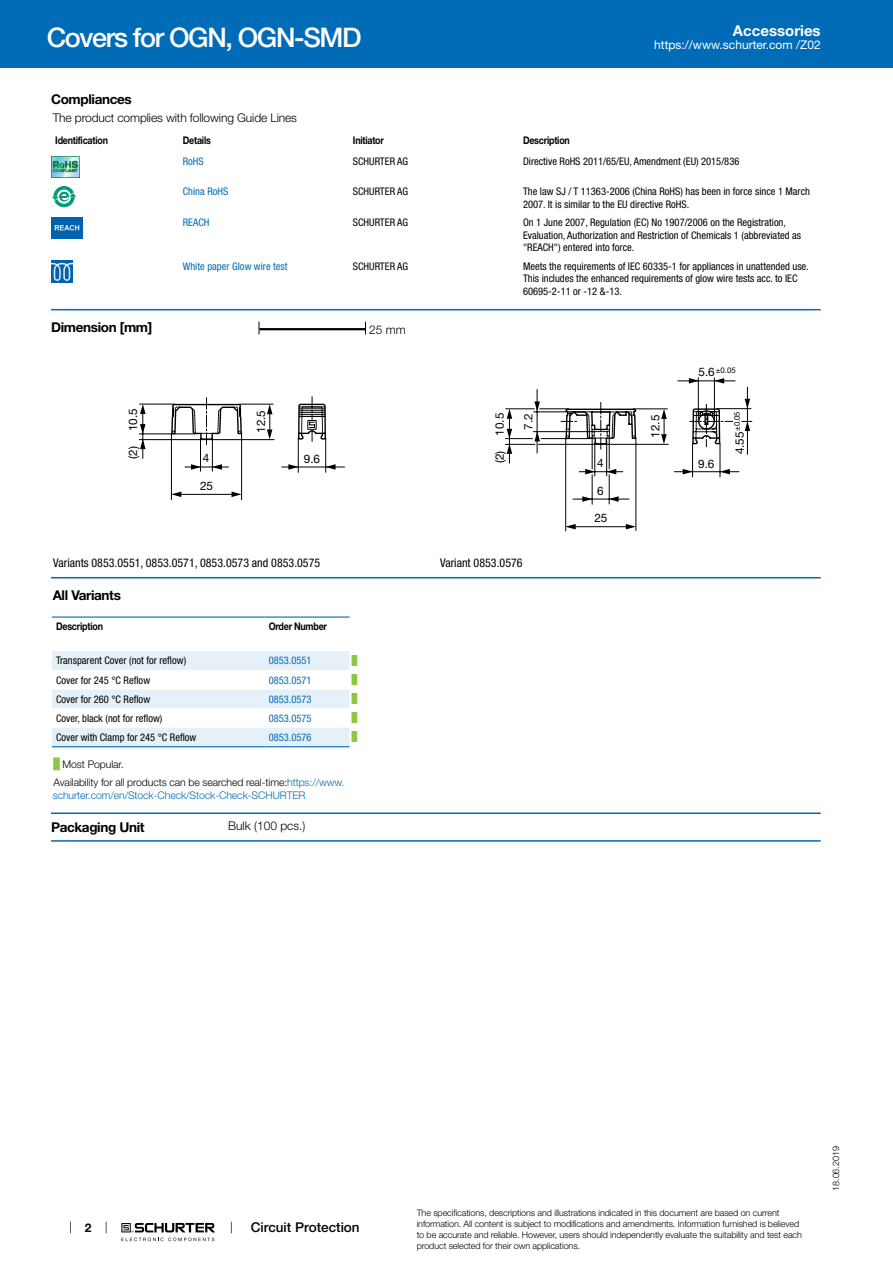
<style>
.page{position:relative;width:893px;height:1263px;background:#fff}
.page>*{position:absolute;margin:0;border:0;box-sizing:border-box;transform-origin:0 0}
.t1{font:500 27px "Helvetica Neue LT";letter-spacing:-.05em;color:#fff}
.t2{font:700 15px "Helvetica Neue LT";color:#fff}
.t3{font:700 13.5px "Helvetica Neue LT";letter-spacing:-.025em;color:#000}
.t4{font:500 13.5px "Helvetica Neue LT";color:#000}
.t5{font:condensed 12px "Helvetica Neue LT";color:#000}
.t6{font:300 12px "Helvetica Neue LT";letter-spacing:-.01em;color:#000}
.t7{font:12px "Helvetica Neue LT";color:#fff}
.t8{font:700 12px "Helvetica Neue LT";color:#000}
.t9{font:11.7px "Helvetica Neue LT";color:#000}
.t10{font:condensed 10.5px/12.6px "Helvetica Neue LT";color:#000}
.t11{font:condensed 10.5px "Helvetica Neue LT";color:#006bb6}
.t12{font:300 10.5px/18.5px "Helvetica Neue LT";letter-spacing:-.01em;color:#000}
.t13{font:700 10.5px "Helvetica Neue LT";letter-spacing:-.025em;color:#000;scale:.85 1}
.t14{font:300 10.5px "Helvetica Neue LT";letter-spacing:-.01em;color:#006bb6}
.t15{font:300 9px/10.8px "Helvetica Neue LT";letter-spacing:-.01em;color:#000}
.t16{font:9px "Arial Unicode MS";color:#8dc63f}
.t17{font:7.8px "Helvetica Neue LT";color:#000}
.s1{font-size:11.7px}
.s2{font-family:"Arial Unicode MS";font-weight:400;color:#8dc63f}
.s3{color:#006bb6}
</style>
<div class="page">
<svg style="left:70px;top:1221px;width:1px;height:12px"></svg>
<svg style="left:121px;top:1223px;width:94px;height:18px"></svg>
<div style="left:0;top:0;width:893px;height:68px;background:#006bb6"></div>
<img style="left:51px;top:156px;width:29px;height:21px">
<svg style="left:53px;top:186px;width:22px;height:21px"></svg>
<svg style="left:57px;top:190px;width:14px;height:14px"></svg>
<svg style="left:52px;top:192px;width:25px;height:9px"></svg>
<img style="left:51px;top:217px;width:32px;height:21px">
<img style="left:51px;top:261px;width:21px;height:21px">
<hr style="left:51px;top:309px;width:770px;height:1px;background:#006bb6">
<svg style="left:259px;top:322px;width:1px;height:12px"></svg>
<hr style="left:260px;top:328px;width:106px;height:2px;background:#000">
<hr style="left:185px;top:467px;width:43px;height:1px;background:#000">
<hr style="left:282px;top:467px;width:63px;height:1px;background:#000">
<hr style="left:173px;top:494px;width:64px;height:1px;background:#000">
<hr style="left:171px;top:433px;width:1px;height:67px;background:#000">
<hr style="left:241px;top:433px;width:1px;height:67px;background:#000">
<hr style="left:200px;top:438px;width:1px;height:33px;background:#000">
<hr style="left:212px;top:437px;width:1px;height:34px;background:#000">
<hr style="left:298px;top:438px;width:1px;height:34px;background:#000">
<hr style="left:325px;top:439px;width:1px;height:33px;background:#000">
<hr style="left:140px;top:404px;width:34px;height:1px;background:#000">
<hr style="left:143px;top:411px;width:1px;height:47px;background:#000">
<hr style="left:139px;top:439px;width:135px;height:1px;background:#000">
<hr style="left:139px;top:434px;width:56px;height:1px;background:#000">
<svg style="left:140px;top:404px;width:6px;height:10px"></svg>
<svg style="left:140px;top:424px;width:6px;height:25px"></svg>
<svg style="left:171px;top:491px;width:10px;height:6px"></svg>
<svg style="left:232px;top:491px;width:10px;height:6px"></svg>
<svg style="left:212px;top:464px;width:10px;height:6px"></svg>
<svg style="left:191px;top:464px;width:9px;height:6px"></svg>
<svg style="left:288px;top:464px;width:10px;height:6px"></svg>
<svg style="left:326px;top:464px;width:10px;height:6px"></svg>
<svg style="left:170px;top:397px;width:157px;height:49px"></svg>
<svg style="left:505px;top:377px;width:247px;height:154px"></svg>
<hr style="left:51px;top:577px;width:770px;height:1px;background:#006bb6">
<svg style="left:52px;top:651px;width:298px;height:97px"></svg>
<hr style="left:52px;top:616px;width:212px;height:2px;background:#006bb6">
<hr style="left:264px;top:616px;width:86px;height:2px;background:#006bb6">
<hr style="left:52px;top:746px;width:212px;height:1px;background:#006bb6">
<hr style="left:264px;top:746px;width:86px;height:1px;background:#006bb6">
<hr style="left:51px;top:812px;width:770px;height:2px;background:#006bb6">
<hr style="left:51px;top:840px;width:770px;height:2px;background:#006bb6">
<h1 class="t1" style="left:47px;top:21px;width:316px">Covers for OGN, OGN-SMD</h1>
<h2 class="t2" style="left:733px;top:21px;width:89px">Accessories</h2>
<p class="t7" style="left:654px;top:38px;width:168px">https://www.schurter.com /Z02</p>
<p class="t3" style="left:51px;top:91px;width:82px">Compliances</p>
<p class="t6" style="left:53px;top:110px;width:246px">The product complies with following Guide Lines</p>
<p class="t13" style="left:55px;top:134px;width:64px">Identification</p>
<p class="t13" style="left:183px;top:134px;width:35px">Details</p>
<p class="t13" style="left:353px;top:134px;width:38px">Initiator</p>
<p class="t13" style="left:523px;top:134px;width:57px">Description</p>
<p class="t11" style="left:183px;top:156px;width:22px">RoHS</p>
<p class="t10" style="left:353px;top:155px;width:57px">SCHURTER AG</p>
<p class="t10" style="left:523px;top:155px;width:218px">Directive RoHS 2011/65/EU, Amendment (EU) 2015/836</p>
<p class="t11" style="left:183px;top:185px;width:47px">China RoHS</p>
<p class="t10" style="left:353px;top:185px;width:57px">SCHURTER AG</p>
<p class="t10" style="left:523px;top:185px;width:289px">The law SJ / T 11363-2006 (China RoHS) has been in force since 1 March<br>2007. It is similar to the EU directive RoHS.</p>
<p class="t11" style="left:183px;top:216px;width:28px">REACH</p>
<p class="t10" style="left:353px;top:216px;width:57px">SCHURTER AG</p>
<p class="t10" style="left:523px;top:216px;width:279px">On 1 June 2007, Regulation (EC) No 1907/2006 on the Registration,<br>Evaluation, Authorization and Restriction of Chemicals 1 (abbreviated as "REACH") entered into force.</p>
<p class="t11" style="left:183px;top:260px;width:106px">White paper Glow wire test</p>
<p class="t10" style="left:353px;top:260px;width:57px">SCHURTER AG</p>
<p class="t10" style="left:523px;top:260px;width:287px">Meets the requirements of IEC 60335-1 for appliances in unattended use.<br>This includes the enhanced requirements of glow wire tests acc. to IEC<br>60695-2-11 or -12 &amp;-13.</p>
<p class="t3" style="left:51px;top:319px;width:103px">Dimension [mm]</p>
<p class="t6" style="left:369px;top:323px;width:38px">25 mm</p>
<p class="t9" style="left:126px;top:431px;width:24px;rotate:-90deg">10.5</p>
<p class="t9" style="left:126px;top:459px;width:14px;rotate:-90deg">(2)</p>
<p class="t9" style="left:203px;top:451px;width:8px">4</p>
<p class="t9" style="left:200px;top:479px;width:15px">25</p>
<p class="t9" style="left:254px;top:433px;width:24px;rotate:-90deg">12.5</p>
<p class="t9" style="left:304px;top:452px;width:18px">9.6</p>
<p class="t9" style="left:493px;top:436px;width:24px;rotate:-90deg">10.5</p>
<p class="t9" style="left:493px;top:463px;width:14px;rotate:-90deg">(2)</p>
<p class="t9" style="left:521px;top:430px;width:18px;rotate:-90deg">7.2</p>
<p class="t9" style="left:597px;top:456px;width:8px">4</p>
<p class="t9" style="left:597px;top:484px;width:8px">6</p>
<p class="t9" style="left:594px;top:511px;width:15px">25</p>
<p class="t9" style="left:648px;top:438px;width:24px;rotate:-90deg">12.5</p>
<p class="t17" style="left:699px;top:365px;width:39px"><span class="s1">5.6</span>±0.05</p>
<p class="t17" style="left:732px;top:454px;width:45px;rotate:-90deg"><span class="s1">4.55</span>±0.05</p>
<p class="t9" style="left:698px;top:457px;width:18px">9.6</p>
<p class="t5" style="left:53px;top:556px;width:269px">Variants 0853.0551, 0853.0571, 0853.0573 and 0853.0575</p>
<p class="t5" style="left:440px;top:556px;width:84px">Variant 0853.0576</p>
<p class="t3" style="left:53px;top:587px;width:70px">All Variants</p>
<p class="t13" style="left:56px;top:620px;width:57px">Description</p>
<p class="t13" style="left:269px;top:620px;width:70px">Order Number</p>
<p class="t10" style="left:56px;top:654px;width:132px">Transparent Cover (not for reflow)</p>
<p class="t11" style="left:269px;top:655px;width:44px">0853.0551</p>
<p class="t16" style="left:352px;top:654px;width:7px">█</p>
<p class="t10" style="left:56px;top:673px;width:96px">Cover for 245 °C Reflow</p>
<p class="t11" style="left:269px;top:674px;width:44px">0853.0571</p>
<p class="t16" style="left:352px;top:673px;width:7px">█</p>
<p class="t10" style="left:56px;top:693px;width:96px">Cover for 260 °C Reflow</p>
<p class="t11" style="left:269px;top:693px;width:44px">0853.0573</p>
<p class="t16" style="left:352px;top:692px;width:7px">█</p>
<p class="t10" style="left:56px;top:712px;width:108px">Cover, black (not for reflow)</p>
<p class="t11" style="left:269px;top:712px;width:44px">0853.0575</p>
<p class="t16" style="left:352px;top:711px;width:7px">█</p>
<p class="t10" style="left:56px;top:731px;width:142px">Cover with Clamp for 245 °C Reflow</p>
<p class="t11" style="left:269px;top:731px;width:44px">0853.0576</p>
<p class="t16" style="left:352px;top:731px;width:7px">█</p>
<p class="t12" style="left:54px;top:755px;width:292px"><span class="s2">█</span> Most Popular.<br>Availability for all products can be searched real-time:<span class="s3">https://www.</span></p>
<p class="t14" style="left:53px;top:789px;width:254px">schurter.com/en/Stock-Check/Stock-Check-SCHURTER</p>
<p class="t3" style="left:51px;top:818px;width:95px">Packaging Unit</p>
<p class="t6" style="left:228px;top:819px;width:79px">Bulk (100 pcs.)</p>
<p class="t8" style="left:85px;top:1220px;width:8px">2</p>
<p class="t4" style="left:251px;top:1219px;width:110px">Circuit Protection</p>
<p class="t15" style="left:417px;top:1207px;width:387px">The specifications, descriptions and illustrations indicated in this document are based on current information. All content is subject to modifications and amendments. Information furnished is believed to be accurate and reliable. However, users should independently evaluate the suitability and test each product selected for their own applications.</p>
<p class="t15" style="left:830px;top:1191px;width:46px;rotate:-90deg">18.06.2019</p>
</div>
